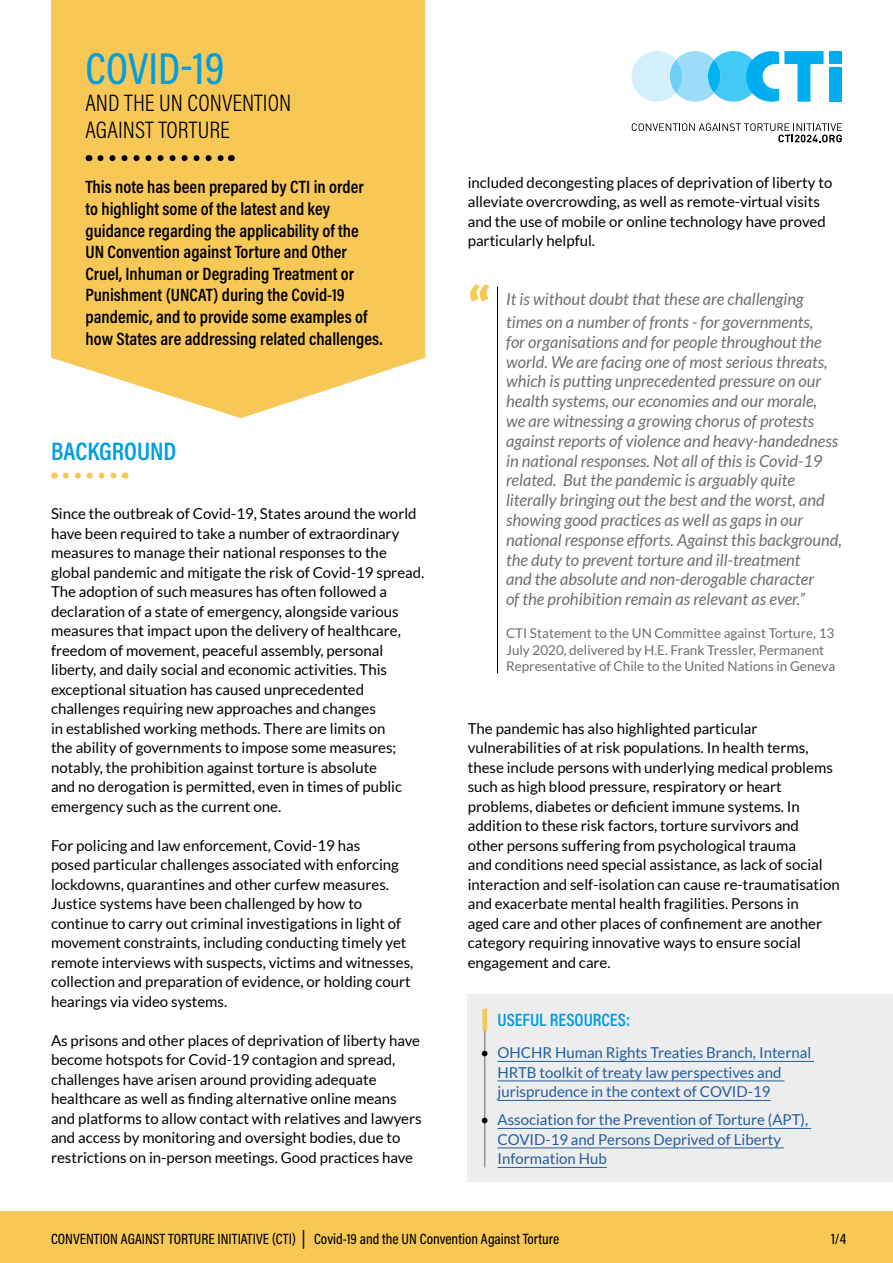
<style>
.page{position:relative;width:893px;height:1263px;background:#fff}
.page>*{position:absolute;margin:0;border:0;box-sizing:border-box;transform-origin:0 0}
.t1{font:900 54px "Lato";color:#f8c857}
.t2{font:500 45px "Acumin Pro Cond";color:#009edd}
.t3{font:600 25.5px "Acumin Pro Cond";color:#009edd}
.t4{font:300 24px/27px "Acumin Pro Cond";color:#000}
.t5{font:600 18px/21.6px "Acumin Pro Cond";color:#000}
.t6{font:600 18px "Acumin Pro Cond";color:#009edd}
.t7{font:italic 16.5px/19.8px "Lato";color:#6d6e71}
.t8{font:15px/19.5px "Lato";color:#000}
.t9{font:15px/19.5px "Lato";color:#215e9e}
.t10{font:500 15px "Acumin Pro Cond";color:#000}
.t11{font:13.5px/16.2px "Lato";color:#6d6e71}
.s1{color:#000}
.s2{font-size:18px}
</style>
<div class="page">
<div style="left:0;top:1212px;width:893px;height:51px;background:#f8c857"></div>
<div style="left:468px;top:994px;width:425px;height:188px;background:#ededee"></div>
<svg style="left:51px;top:0;width:374px;height:418px;background:#f8cb63"></svg>
<svg style="left:100px;top:155px;width:125px;height:6px"></svg>
<svg style="left:66px;top:473px;width:51px;height:6px"></svg>
<svg style="left:632px;top:123px;width:210px;height:19px"></svg>
<div style="left:829px;top:51px;width:13px;height:13px;background:#00aeef"></div>
<div style="left:829px;top:67px;width:13px;height:35px;background:#00aeef"></div>
<svg style="left:632px;top:51px;width:191px;height:51px"></svg>
<hr style="left:497px;top:287px;width:1px;height:386px;background:#000">
<div style="left:482px;top:1009px;width:5px;height:22px;background:#f8c857"></div>
<hr style="left:484px;top:1030px;width:1px;height:137px;background:#939598">
<hr style="left:497px;top:1061px;width:317px;height:1px;background:#215e9e">
<hr style="left:497px;top:1080px;width:287px;height:1px;background:#215e9e">
<hr style="left:497px;top:1100px;width:273px;height:1px;background:#215e9e">
<hr style="left:497px;top:1128px;width:314px;height:1px;background:#215e9e">
<hr style="left:497px;top:1147px;width:287px;height:1px;background:#215e9e">
<hr style="left:497px;top:1167px;width:110px;height:1px;background:#215e9e">
<h2 class="t2" style="left:86px;top:39px;width:141px">COVID-19</h2>
<h3 class="t4" style="left:86px;top:89px;width:207px">AND THE UN CONVENTION<br>AGAINST TORTURE</h3>
<p class="t5" style="left:86px;top:176px;width:299px">This note has been prepared by CTI in order<br>to highlight some of the latest and key guidance regarding the applicability of the<br>UN Convention against Torture and Other Cruel, Inhuman or Degrading Treatment or Punishment (UNCAT) during the Covid-19 pandemic, and to provide some examples of how States are addressing related challenges.</p>
<h3 class="t3" style="left:51px;top:434px;width:127px">BACKGROUND</h3>
<p class="t8" style="left:51px;top:504px;width:375px">Since the outbreak of Covid-19, States around the world have been required to take a number of extraordinary measures to manage their national responses to the global pandemic and mitigate the risk of Covid-19 spread.<br>The adoption of such measures has often followed a declaration of a state of emergency, alongside various measures that impact upon the delivery of healthcare, freedom of movement, peaceful assembly, personal liberty, and daily social and economic activities. This exceptional situation has caused unprecedented challenges requiring new approaches and changes<br>in established working methods. There are limits on<br>the ability of governments to impose some measures; notably, the prohibition against torture is absolute<br>and no derogation is permitted, even in times of public emergency such as the current one.</p>
<p class="t8" style="left:51px;top:835px;width:364px">For policing and law enforcement, Covid-19 has<br>posed particular challenges associated with enforcing lockdowns, quarantines and other curfew measures.<br>Justice systems have been challenged by how to continue to carry out criminal investigations in light of movement constraints, including conducting timely yet remote interviews with suspects, victims and witnesses, collection and preparation of evidence, or holding court hearings via video systems.</p>
<p class="t8" style="left:51px;top:1030px;width:372px">As prisons and other places of deprivation of liberty have become hotspots for Covid-19 contagion and spread, challenges have arisen around providing adequate healthcare as well as finding alternative online means and platforms to allow contact with relatives and lawyers and access by monitoring and oversight bodies, due to restrictions on in-person meetings. Good practices have</p>
<p class="t8" style="left:468px;top:172px;width:366px">included decongesting places of deprivation of liberty to alleviate overcrowding, as well as remote-virtual visits and the use of mobile or online technology have proved particularly helpful.</p>
<h1 class="t1" style="left:468px;top:276px;width:24px">“</h1>
<p class="t7" style="left:506px;top:287px;width:309px;line-height:23.4px">It is without doubt that these are challenging times on a number of fronts - for governments,</p>
<p class="t7" style="left:506px;top:332px;width:337px">for organisations and for people throughout the world. We are facing one of most serious threats, which is putting unprecedented pressure on our health systems, our economies and our morale,<br>we are witnessing a growing chorus of protests against reports of violence and heavy-handedness in national responses. Not all of this is Covid-19 related. But the pandemic is arguably quite literally bringing out the best and the worst, and showing good practices as well as gaps in our national response efforts. Against this background, the duty to prevent torture and ill-treatment<br>and the absolute and non-derogable character<br>of the prohibition remain as relevant as ever.”</p>
<p class="t11" style="left:506px;top:625px;width:331px">CTI Statement to the UN Committee against Torture, 13<br>July 2020, delivered by H.E. Frank Tressler, Permanent<br>Representative of Chile to the United Nations in Geneva</p>
<p class="t8" style="left:468px;top:718px;width:373px">The pandemic has also highlighted particular vulnerabilities of at risk populations. In health terms, these include persons with underlying medical problems such as high blood pressure, respiratory or heart problems, diabetes or deficient immune systems. In addition to these risk factors, torture survivors and<br>other persons suffering from psychological trauma<br>and conditions need special assistance, as lack of social interaction and self-isolation can cause re-traumatisation and exacerbate mental health fragilities. Persons in<br>aged care and other places of confinement are another category requiring innovative ways to ensure social engagement and care.</p>
<p class="t6" style="left:497px;top:1008px;width:134px">USEFUL RESOURCES:</p>
<p class="t9" style="left:497px;top:1043px;width:315px;text-indent:-17px"><span class="s1">•</span> OHCHR Human Rights Treaties Branch, Internal<br>HRTB toolkit of treaty law perspectives and jurisprudence in the context of COVID-19</p>
<p class="t9" style="left:497px;top:1110px;width:312px;text-indent:-17px"><span class="s1">•</span> Association for the Prevention of Torture (APT),<br>COVID-19 and Persons Deprived of Liberty<br>Information Hub</p>
<p class="t10" style="left:51px;top:1229px;width:510px">CONVENTION AGAINST TORTURE INITIATIVE (CTI) <span class="s2">|</span> Covid-19 and the UN Convention Against Torture</p>
<p class="t10" style="left:831px;top:1229px;width:17px">1/4</p>
</div>
